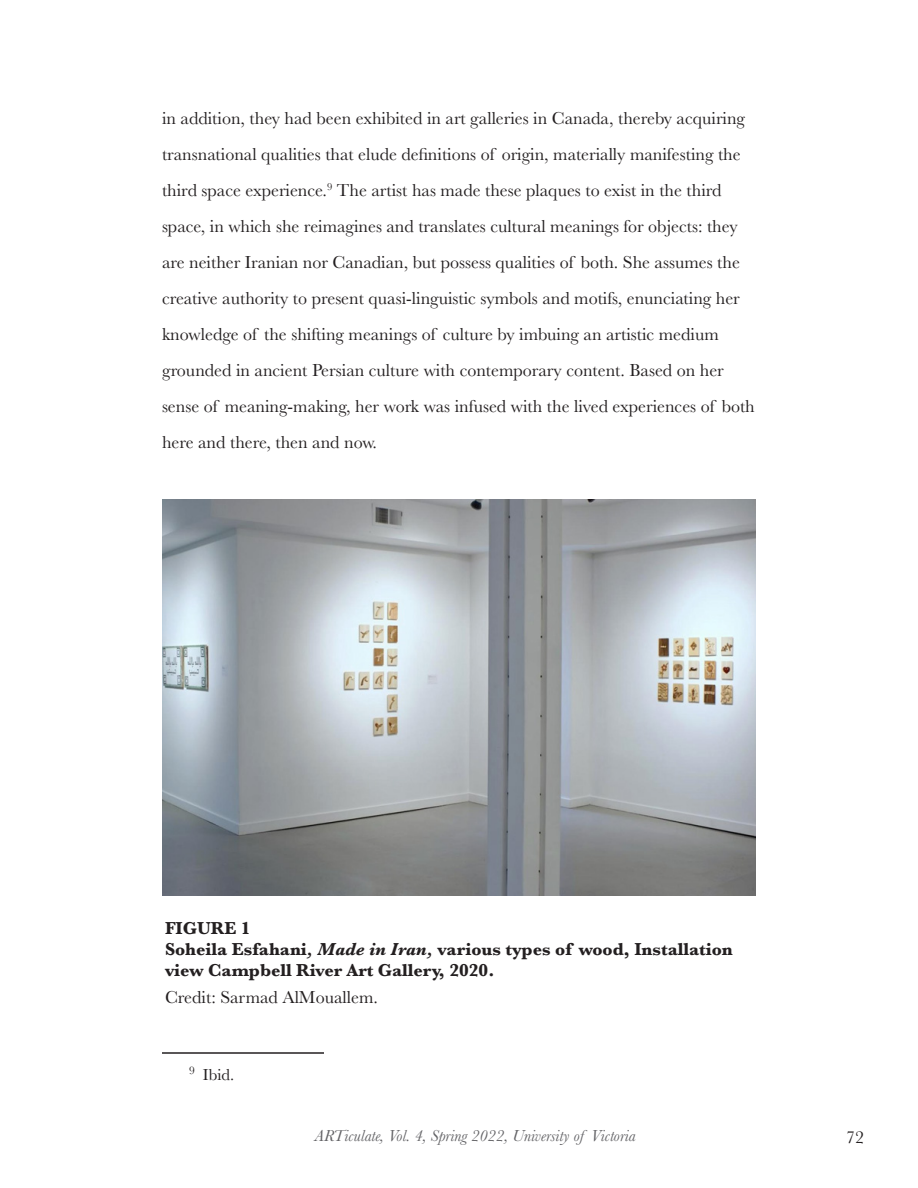
<style>
.page{position:relative;width:918px;height:1188px;background:#fff}
.page>*{position:absolute;margin:0;border:0;box-sizing:border-box;transform-origin:0 0}
.Main_Text_Paragraph{font:18px/36px "Baskerville";color:#231f20}
.Main_Text_Paragraph-2{font:700 18px/21px "Baskerville";color:#231f20}
.t1{font:italic 16.5px "Baskerville";color:#636366}
.Footnotes_Paragraph{font:16.5px "Baskerville";color:#231f20}
.s1{font-style:italic}
</style>
<div class="page">
<hr style="left:162px;top:1052px;width:162px;height:2px;background:#231f20">
<img style="left:162px;top:500px;width:594px;height:396px">
<p class="Main_Text_Paragraph" style="left:162px;top:100px;width:594px">in addition, they had been exhibited in art galleries in Canada, thereby acquiring transnational qualities that elude definitions of origin, materially manifesting the third space experience.<sup>9</sup> The artist has made these plaques to exist in the third space, in which she reimagines and translates cultural meanings for objects: they are neither Iranian nor Canadian, but possess qualities of both. She assumes the creative authority to present quasi-linguistic symbols and motifs, enunciating her knowledge of the shifting meanings of culture by imbuing an artistic medium grounded in ancient Persian culture with contemporary content. Based on her sense of meaning-making, her work was infused with the lived experiences of both here and there, then and now.</p>
<p class="Main_Text_Paragraph-2" style="left:165px;top:918px;width:87px">FIGURE 1</p>
<p class="Main_Text_Paragraph-2" style="left:165px;top:939px;width:569px">Soheila Esfahani<span class="s1">, Made in Iran,</span> various types of wood, Installation view Campbell River Art Gallery, 2020.</p>
<p class="Main_Text_Paragraph" style="left:165px;top:980px;width:214px">Credit: Sarmad AlMouallem.</p>
<p class="Footnotes_Paragraph" style="left:189px;top:1064px;width:47px"><sup>9</sup> Ibid.</p>
<p class="t1" style="left:315px;top:1125px;width:322px">ARTiculate, Vol. 4, Spring 2022, University of Victoria</p>
<p class="Main_Text_Paragraph" style="left:846px;top:1119px;width:19px">72</p>
</div>
